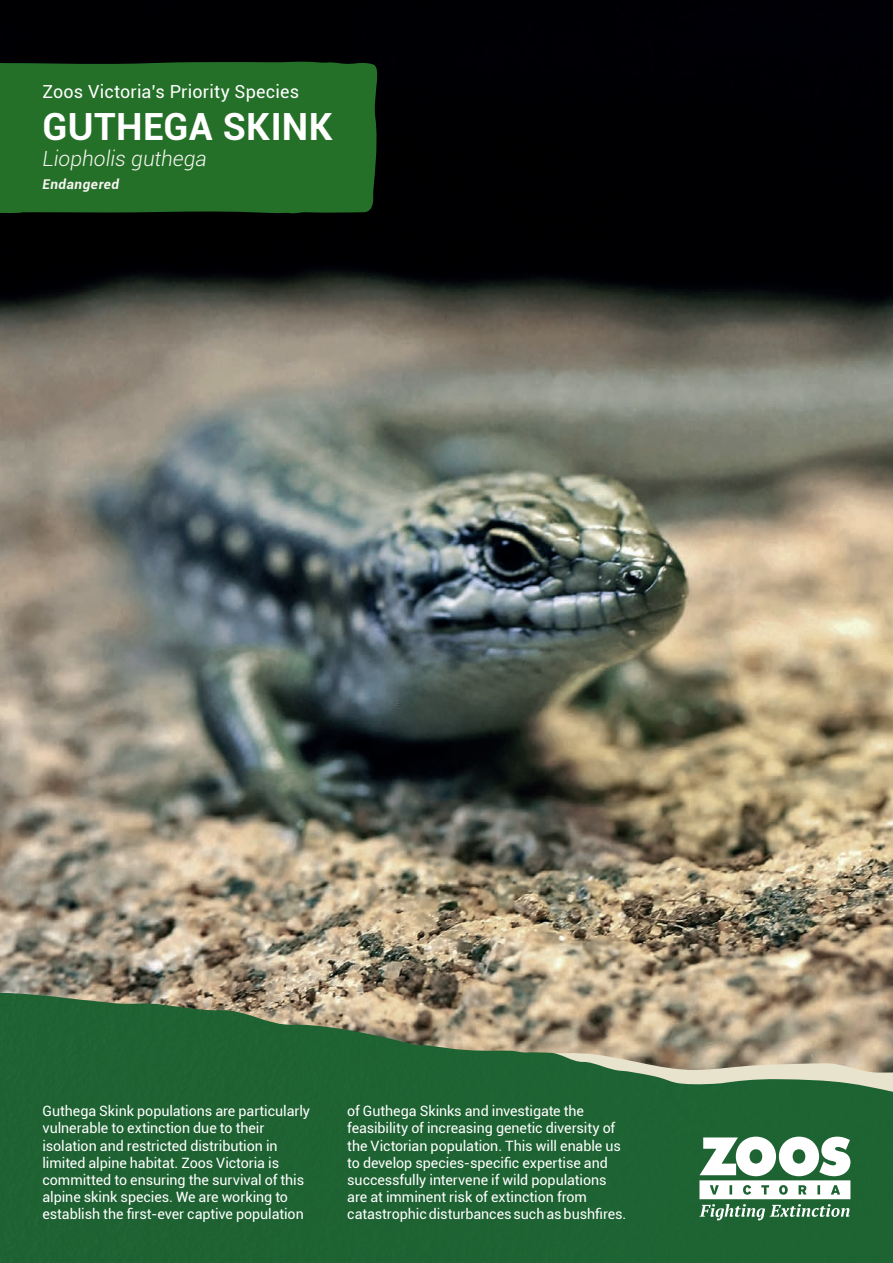
<style>
.page{position:relative;width:893px;height:1263px;background:#fff}
.page>*{position:absolute;margin:0;border:0;box-sizing:border-box;transform-origin:0 0}
.t1{font:700 37.5px "Roboto";letter-spacing:.01em;color:#fff}
.t2{font:italic 300 21px "Roboto";color:#f8f7f3}
.t3{font:18px "Roboto";letter-spacing:.01em;color:#fff}
.t4{font:14.25px/17.1px "Roboto";letter-spacing:-.005em;color:#fff}
.t5{font:italic 700 13.5px "Roboto";letter-spacing:.04em;color:#f8f7f3}
</style>
<div class="page">
<img style="left:0;top:0;width:893px;height:990px">
<img style="left:0;top:993px;width:893px;height:270px">
<div style="left:0;top:59px;width:383px;height:155px;background:#257029"></div>
<svg style="left:699px;top:1136px;width:151px;height:84px"></svg>
<p class="t3" style="left:43px;top:79px;width:258px">Zoos Victoria’s Priority Species</p>
<h1 class="t1" style="left:43px;top:100px;width:292px">GUTHEGA SKINK</h1>
<h2 class="t2" style="left:43px;top:144px;width:166px">Liopholis guthega</h2>
<p class="t5" style="left:43px;top:175px;width:78px">Endangered</p>
<p class="t4" style="left:43px;top:1102px;width:269px">Guthega Skink populations are particularly vulnerable to extinction due to their isolation and restricted distribution in limited alpine habitat. Zoos Victoria is committed to ensuring the survival of this alpine skink species. We are working to establish the first-ever captive population</p>
<p class="t4" style="left:347px;top:1102px;width:281px">of Guthega Skinks and investigate the feasibility of increasing genetic diversity of the Victorian population. This will enable us to develop species-specific expertise and successfully intervene if wild populations are at imminent risk of extinction from catastrophic disturbances such as bushfires.</p>
</div>
